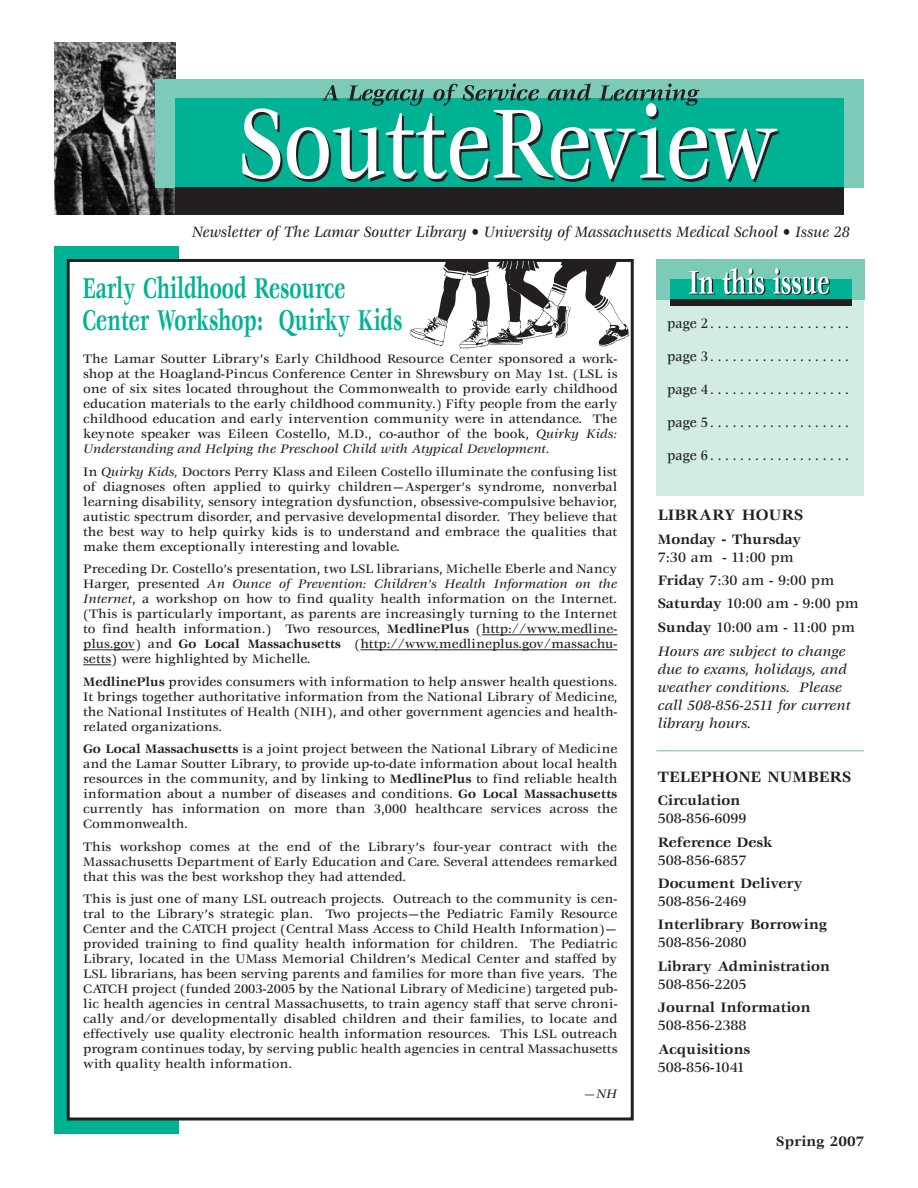
<style>
.page{position:relative;width:918px;height:1188px;background:#fff}
.page>*{position:absolute;margin:0;border:0;box-sizing:border-box;transform-origin:0 0}
.t1{font:700 31.5px/31.5px "Veljovic";color:#00b294;scale:.65 1}
.t2{font:700 16.5px "Veljovic";color:#231f20}
.t3{font:italic 500 16.35px "Veljovic";color:#231f20;scale:.91 1}
.t4{font:500 15px/23.5px "Veljovic";color:#231f20}
.t5{font:700 15px "Veljovic";color:#231f20}
.t6{font:500 15px "Veljovic";color:#231f20;scale:.9 1}
.t7{font:italic 500 15px/18px "Veljovic";color:#231f20}
.t8{font:500 13.5px/15px "Veljovic";color:#231f20;text-align:justify}
.t9{font:italic 500 13.5px "Veljovic";color:#231f20}
.s1{font-style:italic}
.s2{font-weight:700}
</style>
<div class="page">
<img style="left:54px;top:42px;width:122px;height:173px">
<div style="left:156px;top:80px;width:708px;height:108px;background:#7ccbb9"></div>
<div style="left:175px;top:99px;width:669px;height:89px;background:#00b294"></div>
<div style="left:175px;top:187px;width:669px;height:28px;background:#231f20"></div>
<svg style="left:242px;top:83px;width:537px;height:99px"></svg>
<div style="left:656px;top:296px;width:208px;height:200px;background:#d2ebe4"></div>
<div style="left:54px;top:246px;width:125px;height:888px;background:#00b294"></div>
<hr style="left:656px;top:750px;width:208px;height:1px;background:#92d2c3">
<div style="left:68px;top:260px;width:564px;height:859px;background:#fff"></div>
<hr style="left:482px;top:634px;width:76px;height:1px;background:#231f20">
<hr style="left:557px;top:634px;width:56px;height:1px;background:#231f20">
<svg style="left:83px;top:649px;width:52px;height:1px"></svg>
<hr style="left:360px;top:649px;width:76px;height:1px;background:#231f20">
<hr style="left:435px;top:649px;width:84px;height:1px;background:#231f20">
<svg style="left:518px;top:649px;width:19px;height:1px"></svg>
<hr style="left:537px;top:649px;width:76px;height:1px;background:#231f20">
<svg style="left:83px;top:664px;width:28px;height:1px"></svg>
<div style="left:67px;top:259px;width:567px;height:861px;border:3px solid #231f20"></div>
<div style="left:656px;top:259px;width:208px;height:41px;background:#7ccbb9"></div>
<div style="left:670px;top:279px;width:182px;height:21px;background:#00b294"></div>
<div style="left:670px;top:299px;width:182px;height:7px;background:#231f20"></div>
<svg style="left:689px;top:271px;width:26px;height:23px"></svg>
<svg style="left:722px;top:268px;width:44px;height:27px"></svg>
<svg style="left:773px;top:268px;width:57px;height:27px"></svg>
<svg style="left:410px;top:261px;width:219px;height:88px"></svg>
<p class="t3" style="left:192px;top:226px;width:725px">Newsletter of The Lamar Soutter Library • University of Massachusetts Medical School • Issue 28</p>
<h1 class="t1" style="left:82px;top:275px;width:493px">Early Childhood Resource<br>Center Workshop: Quirky Kids</h1>
<p class="t8" style="left:83px;top:353px;width:536px">The Lamar Soutter Library’s Early Childhood Resource Center sponsored a work&shy;shop at the Hoagland-Pincus Conference Center in Shrewsbury on May 1st. (LSL is one of six sites located throughout the Commonwealth to provide early childhood education materials to the early childhood community.) Fifty people from the early childhood education and early intervention community were in attendance. The keynote speaker was Eileen Costello, M.D., co-author of the book, <span class="s1">Quirky Kids:<br>Understanding and Helping the Preschool Child with Atypical Development.</span></p>
<p class="t8" style="left:83px;top:465px;width:536px">In <span class="s1">Quirky Kids,</span> Doctors Perry Klass and Eileen Costello illuminate the confusing list of diagnoses often applied to quirky children—Asperger’s syndrome, nonverbal learning disability, sensory integration dysfunction, obsessive-compulsive behavior, autistic spectrum disorder, and pervasive developmental disorder. They believe that the best way to help quirky kids is to understand and embrace the qualities that make them exceptionally interesting and lovable.</p>
<p class="t8" style="left:83px;top:563px;width:536px">Preceding Dr. Costello’s presentation, two LSL librarians, Michelle Eberle and Nancy Harger, presented <span class="s1">An Ounce of Prevention: Children’s Health Information on the Internet</span>, a workshop on how to find quality health information on the Internet. (This is particularly important, as parents are increasingly turning to the Internet to find health information.) Two resources, <span class="s2">MedlinePlus</span> (http://www.medline&shy;plus.gov) and <span class="s2">Go Local Massachusetts</span> (http://www.medlineplus.gov/massachu&shy;setts) were highlighted by Michelle.</p>
<p class="t8" style="left:83px;top:675px;width:536px"><span class="s2">MedlinePlus</span> provides consumers with information to help answer health questions.<br>It brings together authoritative information from the National Library of Medicine, the National Institutes of Health (NIH), and other government agencies and health&shy;related organizations.</p>
<p class="t8" style="left:83px;top:743px;width:536px"><span class="s2">Go Local Massachusetts</span> is a joint project between the National Library of Medicine and the Lamar Soutter Library, to provide up-to-date information about local health resources in the community, and by linking to <span class="s2">MedlinePlus</span> to find reliable health information about a number of diseases and conditions. <span class="s2">Go Local Massachusetts </span>currently has information on more than 3,000 healthcare services across the Commonwealth.</p>
<p class="t8" style="left:83px;top:840px;width:536px">This workshop comes at the end of the Library’s four-year contract with the Massachusetts Department of Early Education and Care. Several attendees remarked that this was the best workshop they had attended.</p>
<p class="t8" style="left:83px;top:893px;width:536px">This is just one of many LSL outreach projects. Outreach to the community is cen&shy;tral to the Library’s strategic plan. Two projects—the Pediatric Family Resource Center and the CATCH project (Central Mass Access to Child Health Information)— provided training to find quality health information for children. The Pediatric Library, located in the UMass Memorial Children’s Medical Center and staffed by LSL librarians, has been serving parents and families for more than five years. The CATCH project (funded 2003-2005 by the National Library of Medicine) targeted pub&shy;lic health agencies in central Massachusetts, to train agency staff that serve chroni&shy;cally and/or developmentally disabled children and their families, to locate and effectively use quality electronic health information resources. This LSL outreach program continues today, by serving public health agencies in central Massachusetts with quality health information.</p>
<p class="t9" style="left:584px;top:1089px;width:35px">—NH</p>
<p class="t6" style="left:667px;top:318px;width:203px">page 2 . . . . . . . . . . . . . . . . . . .</p>
<p class="t6" style="left:667px;top:351px;width:203px">page 3 . . . . . . . . . . . . . . . . . . .</p>
<p class="t6" style="left:667px;top:384px;width:203px">page 4 . . . . . . . . . . . . . . . . . . .</p>
<p class="t6" style="left:667px;top:417px;width:203px">page 5 . . . . . . . . . . . . . . . . . . .</p>
<p class="t6" style="left:667px;top:450px;width:203px">page 6 . . . . . . . . . . . . . . . . . . .</p>
<p class="t2" style="left:658px;top:509px;width:147px">LIBRARY HOURS</p>
<p class="t5" style="left:658px;top:533px;width:145px">Monday - Thursday</p>
<p class="t4" style="left:658px;top:546px;width:203px">7:30 am - 11:00 pm<br><span class="s2">Friday</span> 7:30 am - 9:00 pm<br><span class="s2">Saturday</span> 10:00 am - 9:00 pm<br><span class="s2">Sunday</span> 10:00 am - 11:00 pm<br><span class="s1">Hours are subject to change</span></p>
<p class="t7" style="left:658px;top:661px;width:195px">due to exams, holidays, and weather conditions. Please call 508-856-2511 for current library hours.</p>
<p class="t2" style="left:658px;top:770px;width:195px">TELEPHONE NUMBERS</p>
<p class="t5" style="left:658px;top:795px;width:84px">Circulation</p>
<p class="t4" style="left:658px;top:808px;width:90px">508-856-6099</p>
<p class="t5" style="left:658px;top:836px;width:116px">Reference Desk</p>
<p class="t4" style="left:658px;top:849px;width:90px">508-856-6857</p>
<p class="t5" style="left:658px;top:878px;width:146px">Document Delivery</p>
<p class="t4" style="left:658px;top:891px;width:90px">508-856-2469</p>
<p class="t5" style="left:658px;top:919px;width:171px">Interlibrary Borrowing</p>
<p class="t4" style="left:658px;top:932px;width:90px">508-856-2080</p>
<p class="t5" style="left:658px;top:960px;width:174px">Library Administration</p>
<p class="t4" style="left:658px;top:973px;width:90px">508-856-2205</p>
<p class="t5" style="left:658px;top:1002px;width:154px">Journal Information</p>
<p class="t4" style="left:658px;top:1015px;width:90px">508-856-2388</p>
<p class="t5" style="left:658px;top:1043px;width:94px">Acquisitions</p>
<p class="t4" style="left:658px;top:1056px;width:89px">508-856-1041</p>
<p class="t5" style="left:776px;top:1136px;width:89px">Spring 2007</p>
</div>
